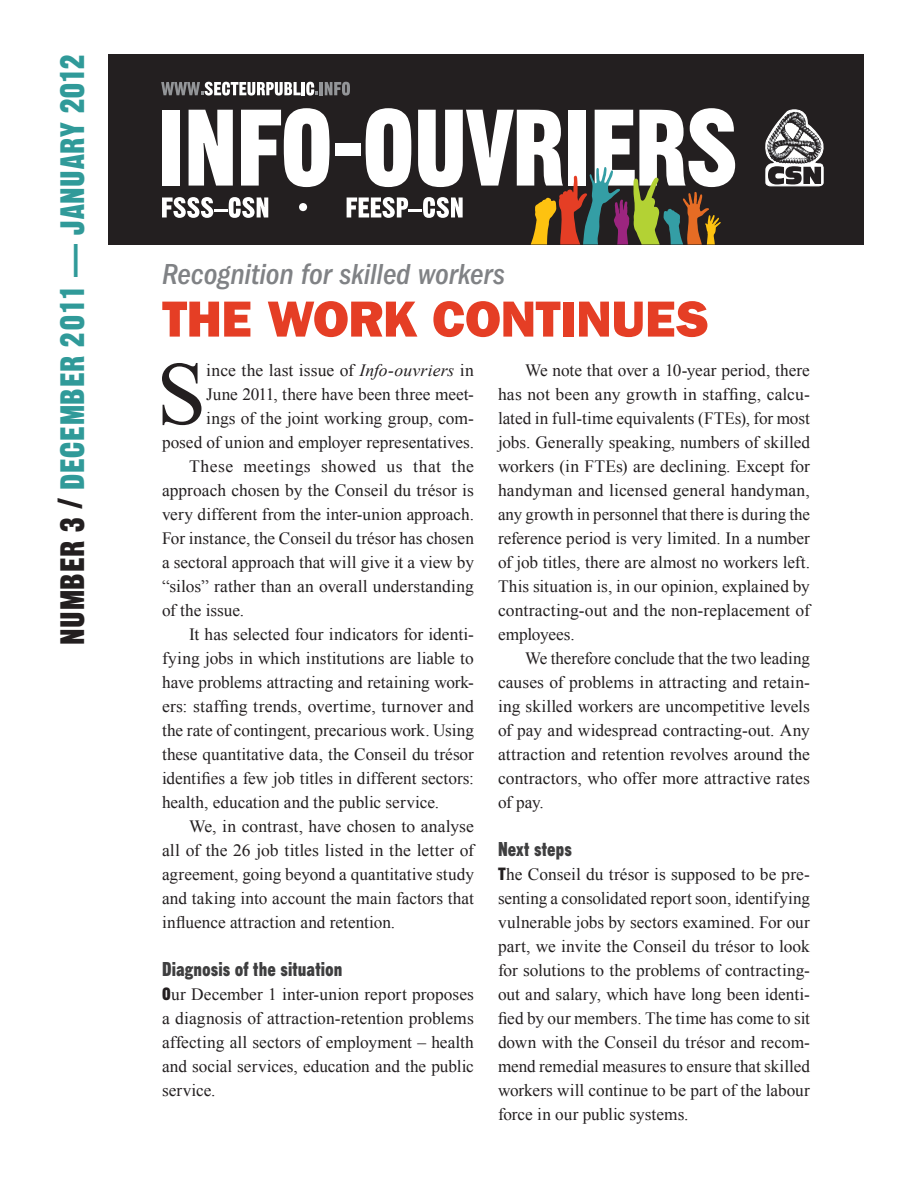
<style>
.page{position:relative;width:918px;height:1188px;background:#fff}
.page>*{position:absolute;margin:0;border:0;box-sizing:border-box;transform-origin:0 0}
.texte-sans{font:89.7px "Times New Roman";color:#231f20}
.Titre1{font:51px "ITC Franklin Gothic Std Hvy";letter-spacing:-.005em;color:#e53e25}
.numéro_et_date{font:33px "Gothic Thirteen Std";letter-spacing:.02em;color:#309a99}
.surtitre{font:italic 500 condensed 30px "ITC Franklin Gothic Std";letter-spacing:-.005em;color:#808285}
.intertitre{font:19.5px "Gothic Thirteen Std";color:#3e3e3f}
.texte{font:17.25px/24px "Times New Roman";color:#231f20;text-align:justify}
.texte-sans-2{font:17.25px/24px "Times New Roman";color:#231f20;text-align:justify}
.s1{color:#231f20}
.s2{font-style:italic}
.s3{font-family:"Gothic Thirteen Std"}
</style>
<div class="page">
<div style="left:108px;top:54px;width:756px;height:190px;background:#231f20"></div>
<div style="left:162px;top:110px;width:18px;height:76px;background:#fff"></div>
<svg style="left:189px;top:110px;width:44px;height:76px;background:#dedddd"></svg>
<svg style="left:241px;top:108px;width:89px;height:79px"></svg>
<div style="left:335px;top:143px;width:25px;height:13px;background:#fff"></div>
<svg style="left:366px;top:108px;width:45px;height:79px"></svg>
<svg style="left:161px;top:82px;width:189px;height:14px"></svg>
<svg style="left:162px;top:197px;width:51px;height:21px"></svg>
<hr style="left:214px;top:209px;width:14px;height:3px;background:#fff">
<svg style="left:229px;top:197px;width:39px;height:21px"></svg>
<svg style="left:299px;top:203px;width:8px;height:8px"></svg>
<svg style="left:347px;top:197px;width:61px;height:21px"></svg>
<hr style="left:408px;top:209px;width:14px;height:3px;background:#fff">
<svg style="left:418px;top:108px;width:317px;height:136px"></svg>
<svg style="left:765px;top:109px;width:59px;height:77px"></svg>
<p class="numéro_et_date" style="left:52px;top:645px;width:592px;rotate:-90deg"><span class="s1">NUMBER 3 /</span> DECEMBER 2011 — JANUARY 2012</p>
<p class="surtitre" style="left:162px;top:257px;width:344px">Recognition for skilled workers</p>
<p class="Titre1" style="left:162px;top:289px;width:549px">THE WORK CONTINUES</p>
<p class="texte-sans" style="left:156px;top:333px;width:51px">S</p>
<p class="texte-sans-2" style="left:162px;top:358px;width:314px;text-align:right">ince the last issue of <span class="s2">Info-ouvriers</span> in<br>June 2011, there have been three meet-<br>ings of the joint working group, com&shy;posed of union and employer representatives.</p>
<p class="texte" style="left:162px;top:454px;width:314px;text-indent:27px">These meetings showed us that the approach chosen by the Conseil du trésor is very different from the inter-union approach.<br>For instance, the Conseil du trésor has chosen a sectoral approach that will give it a view by “silos” rather than an overall understanding of the issue.</p>
<p class="texte" style="left:162px;top:622px;width:313px;text-indent:27px">It has selected four indicators for identi&shy;fying jobs in which institutions are liable to have problems attracting and retaining work&shy;ers: staffing trends, overtime, turnover and the rate of contingent, precarious work. Using these quantitative data, the Conseil du trésor identifies a few job titles in different sectors: health, education and the public service.</p>
<p class="texte" style="left:162px;top:814px;width:313px;text-indent:27px">We, in contrast, have chosen to analyse all of the 26 job titles listed in the letter of agreement, going beyond a quantitative study and taking into account the main factors that influence attraction and retention.</p>
<p class="intertitre" style="left:162px;top:957px;width:182px">Diagnosis of the situation</p>
<p class="texte-sans-2" style="left:162px;top:982px;width:313px"><span class="s3">O</span>ur December 1 inter-union report proposes a diagnosis of attraction-retention problems affecting all sectors of employment – health and social services, education and the public service.</p>
<p class="texte" style="left:498px;top:358px;width:314px;text-indent:27px">We note that over a 10-year period, there has not been any growth in staffing, calcu&shy;lated in full-time equivalents (FTEs), for most jobs. Generally speaking, numbers of skilled workers (in FTEs) are declining. Except for handyman and licensed general handyman, any growth in personnel that there is during the reference period is very limited. In a number of job titles, there are almost no workers left.<br>This situation is, in our opinion, explained by contracting-out and the non-replacement of employees.</p>
<p class="texte" style="left:498px;top:646px;width:314px;text-indent:27px">We therefore conclude that the two leading causes of problems in attracting and retain&shy;ing skilled workers are uncompetitive levels of pay and widespread contracting-out. Any attraction and retention revolves around the contractors, who offer more attractive rates of pay.</p>
<p class="intertitre" style="left:498px;top:837px;width:76px">Next steps</p>
<p class="texte-sans-2" style="left:498px;top:862px;width:314px"><span class="s3">T</span>he Conseil du trésor is supposed to be pre&shy;senting a consolidated report soon, identifying vulnerable jobs by sectors examined. For our part, we invite the Conseil du trésor to look for solutions to the problems of contracting&shy;out and salary, which have long been identi&shy;fied by our members. The time has come to sit down with the Conseil du trésor and recom&shy;mend remedial measures to ensure that skilled workers will continue to be part of the labour force in our public systems.</p>
</div>
